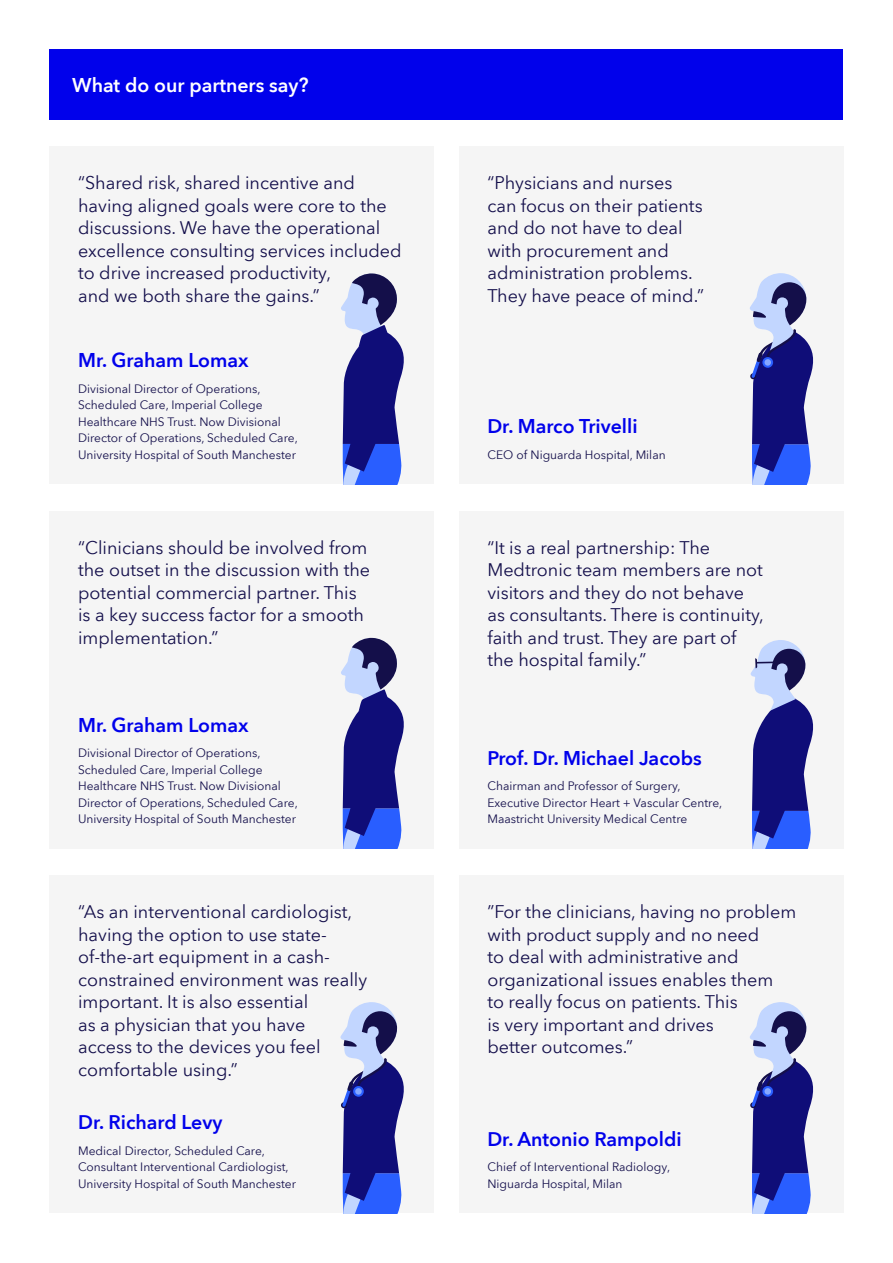
<style>
.page{position:relative;width:893px;height:1263px;background:#fff}
.page>*{position:absolute;margin:0;border:0;box-sizing:border-box;transform-origin:0 0}
.t1{font:600 19.5px "Avenir Next World";color:#0101eb}
.t2{font:600 19.5px "Avenir Next World";color:#fff}
.t3{font:18px/22.5px "Avenir Next World";color:#140f4b}
.t4{font:12px/16.5px "Avenir Next World";color:#140f4b}
</style>
<div class="page">
<div style="left:50px;top:146px;width:384px;height:338px;background:#f5f5f5"></div>
<svg style="left:341px;top:273px;width:63px;height:211px"></svg>
<div style="left:50px;top:511px;width:384px;height:338px;background:#f5f5f5"></div>
<svg style="left:341px;top:637px;width:63px;height:212px"></svg>
<div style="left:459px;top:146px;width:384px;height:338px;background:#f5f5f5"></div>
<svg style="left:750px;top:273px;width:64px;height:211px"></svg>
<div style="left:50px;top:875px;width:384px;height:338px;background:#f5f5f5"></div>
<svg style="left:340px;top:1002px;width:64px;height:211px"></svg>
<div style="left:459px;top:511px;width:384px;height:338px;background:#f5f5f5"></div>
<svg style="left:750px;top:640px;width:64px;height:209px"></svg>
<div style="left:459px;top:875px;width:384px;height:338px;background:#f5f5f5"></div>
<svg style="left:750px;top:1002px;width:64px;height:211px"></svg>
<div style="left:50px;top:50px;width:793px;height:70px;background:#0101eb"></div>
<p class="t2" style="left:72px;top:74px;width:238px">What do our partners say?</p>
<p class="t3" style="left:78px;top:172px;width:325px">“Shared risk, shared incentive and having aligned goals were core to the discussions. We have the operational excellence consulting services included to drive increased productivity,<br>and we both share the gains.”</p>
<p class="t1" style="left:78px;top:349px;width:172px">Mr. Graham Lomax</p>
<p class="t4" style="left:78px;top:381px;width:221px">Divisional Director of Operations, Scheduled Care, Imperial College Healthcare NHS Trust. Now Divisional Director of Operations, Scheduled Care, University Hospital of South Manchester</p>
<p class="t3" style="left:78px;top:536px;width:294px">“Clinicians should be involved from the outset in the discussion with the potential commercial partner. This is a key success factor for a smooth implementation.”</p>
<p class="t1" style="left:78px;top:714px;width:172px">Mr. Graham Lomax</p>
<p class="t4" style="left:78px;top:745px;width:221px">Divisional Director of Operations, Scheduled Care, Imperial College Healthcare NHS Trust. Now Divisional Director of Operations, Scheduled Care, University Hospital of South Manchester</p>
<p class="t3" style="left:78px;top:901px;width:291px">“As an interventional cardiologist, having the option to use state&shy;of-the-art equipment in a cash&shy;constrained environment was really important. It is also essential<br>as a physician that you have<br>access to the devices you feel comfortable using.”</p>
<p class="t1" style="left:78px;top:1111px;width:146px">Dr. Richard Levy</p>
<p class="t4" style="left:78px;top:1142px;width:219px">Medical Director, Scheduled Care,<br>Consultant Interventional Cardiologist,<br>University Hospital of South Manchester</p>
<p class="t3" style="left:487px;top:172px;width:218px">“Physicians and nurses can focus on their patients and do not have to deal with procurement and administration problems.<br>They have peace of mind.”</p>
<p class="t1" style="left:487px;top:415px;width:152px">Dr. Marco Trivelli</p>
<p class="t4" style="left:487px;top:447px;width:180px">CEO of Niguarda Hospital, Milan</p>
<p class="t3" style="left:487px;top:536px;width:278px">“It is a real partnership: The<br>Medtronic team members are not visitors and they do not behave as consultants. There is continuity, faith and trust. They are part of the hospital family.”</p>
<p class="t1" style="left:487px;top:747px;width:216px">Prof. Dr. Michael Jacobs</p>
<p class="t4" style="left:487px;top:778px;width:236px">Chairman and Professor of Surgery,<br>Executive Director Heart + Vascular Centre,<br>Maastricht University Medical Centre</p>
<p class="t3" style="left:487px;top:901px;width:310px">”For the clinicians, having no problem with product supply and no need<br>to deal with administrative and organizational issues enables them<br>to really focus on patients. This<br>is very important and drives<br>better outcomes.”</p>
<p class="t1" style="left:487px;top:1128px;width:196px">Dr. Antonio Rampoldi</p>
<p class="t4" style="left:487px;top:1159px;width:184px">Chief of Interventional Radiology,<br>Niguarda Hospital, Milan</p>
</div>
